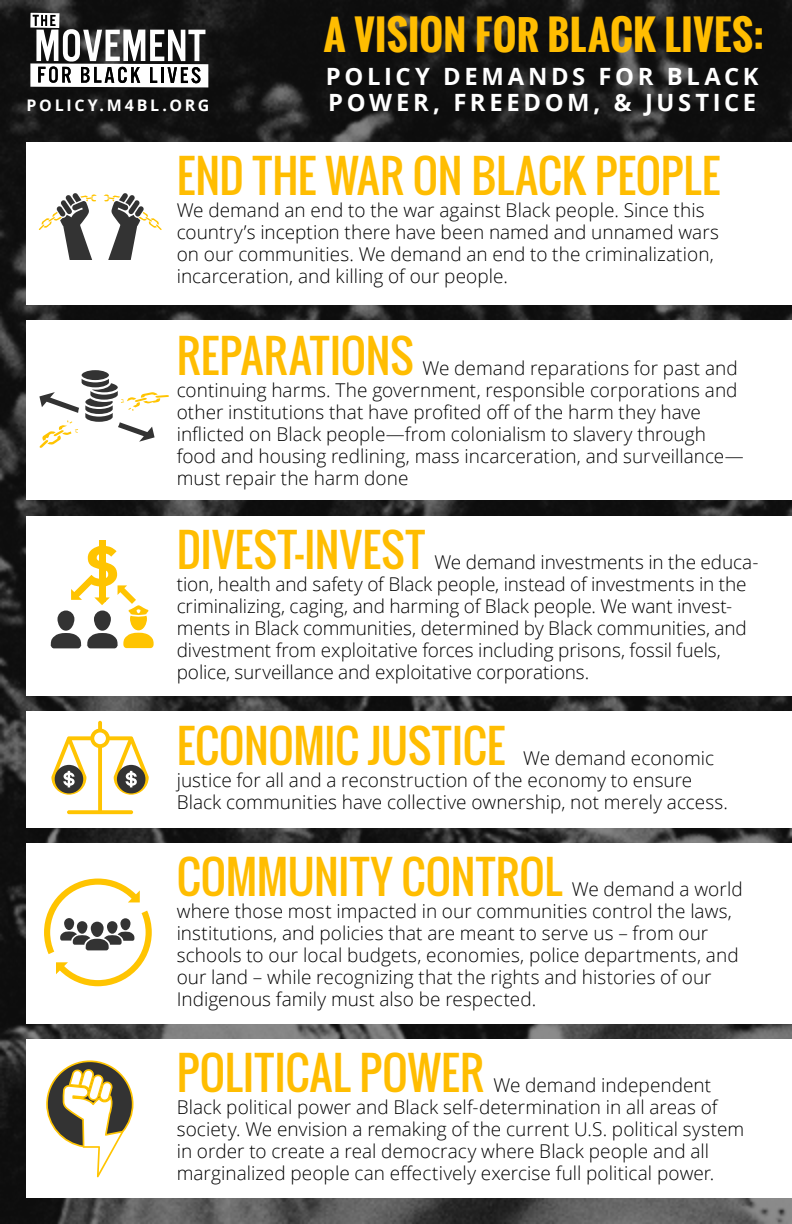
<style>
.page{position:relative;width:792px;height:1224px;background:#fff}
.page>*{position:absolute;margin:0;border:0;box-sizing:border-box;transform-origin:0 0}
.t1{font:44px "Oswald";color:#ffbd01}
.t2{font:700 40px "Oswald";letter-spacing:.015em;color:#ffbd01}
.t3{font:700 23.8px/26.2px "Open Sans";letter-spacing:.15em;color:#fff}
.t4{font:300 19px/22px "Open Sans";color:#000}
.t5{font:700 16px "Open Sans";letter-spacing:.17em;color:#fff}
</style>
<div class="page">
<img style="left:0;top:0;width:792px;height:1224px">
<div style="left:26px;top:321px;width:766px;height:179px;background:#fff"></div>
<div style="left:82px;top:370px;width:27px;height:10px;background:#333;border-radius:50%"></div>
<svg style="left:39px;top:379px;width:130px;height:69px"></svg>
<svg style="left:30px;top:13px;width:178px;height:74px"></svg>
<div style="left:26px;top:711px;width:766px;height:116px;background:#fff"></div>
<svg style="left:51px;top:721px;width:98px;height:93px"></svg>
<div style="left:26px;top:516px;width:766px;height:180px;background:#fff"></div>
<div style="left:99px;top:540px;width:6px;height:61px;background:#ffc401"></div>
<svg style="left:51px;top:543px;width:103px;height:105px"></svg>
<div style="left:26px;top:843px;width:766px;height:181px;background:#fff"></div>
<svg style="left:44px;top:879px;width:108px;height:107px"></svg>
<div style="left:120px;top:918px;width:10px;height:12px;background:#333;border-radius:5px"></div>
<div style="left:26px;top:1039px;width:766px;height:158px;background:#fff"></div>
<svg style="left:46px;top:1060px;width:88px;height:117px"></svg>
<div style="left:26px;top:143px;width:766px;height:162px;background:#fff"></div>
<svg style="left:104px;top:193px;width:58px;height:67px"></svg>
<svg style="left:39px;top:193px;width:58px;height:67px"></svg>
<p class="t5" style="left:26px;top:94px;width:184px">POLICY.M4BL.ORG</p>
<h2 class="t2" style="left:324px;top:4px;width:441px">A VISION FOR BLACK LIVES:</h2>
<p class="t3" style="left:326px;top:63px;width:434px">POLICY DEMANDS FOR BLACK<br>POWER, FREEDOM, &amp; JUSTICE</p>
<h1 class="t1" style="left:177px;top:143px;width:545px">END THE WAR ON BLACK PEOPLE</h1>
<p class="t4" style="left:177px;top:199px;width:544px">We demand an end to the war against Black people. Since this country’s inception there have been named and unnamed wars on our communities. We demand an end to the criminalization, incarceration, and killing of our people.</p>
<h1 class="t1" style="left:177px;top:322px;width:239px">REPARATIONS</h1>
<p class="t4" style="left:177px;top:356px;width:569px;text-indent:246px">We demand reparations for past and continuing harms. The government, responsible corporations and other institutions that have profited off of the harm they have inflicted on Black people—from colonialism to slavery through food and housing redlining, mass incarceration, and surveillance— must repair the harm done</p>
<h1 class="t1" style="left:177px;top:517px;width:250px">DIVEST–INVEST</h1>
<p class="t4" style="left:177px;top:551px;width:583px;text-indent:258px">We demand investments in the educa&shy;tion, health and safety of Black people, instead of investments in the criminalizing, caging, and harming of Black people. We want invest&shy;ments in Black communities, determined by Black communities, and divestment from exploitative forces including prisons, fossil fuels, police, surveillance and exploitative corporations.</p>
<h1 class="t1" style="left:177px;top:713px;width:330px">ECONOMIC JUSTICE</h1>
<p class="t4" style="left:177px;top:747px;width:553px;text-indent:346px">We demand economic justice for all and a reconstruction of the economy to ensure<br>Black communities have collective ownership, not merely access.</p>
<h1 class="t1" style="left:177px;top:844px;width:387px">COMMUNITY CONTROL</h1>
<p class="t4" style="left:177px;top:878px;width:568px;text-indent:395px">We demand a world where those most impacted in our communities control the laws, institutions, and policies that are meant to serve us – from our schools to our local budgets, economies, police departments, and our land – while recognizing that the rights and histories of our Indigenous family must also be respected.</p>
<h1 class="t1" style="left:177px;top:1040px;width:309px">POLITICAL POWER</h1>
<p class="t4" style="left:177px;top:1074px;width:569px;text-indent:317px">We demand independent Black political power and Black self-determination in all areas of society. We envision a remaking of the current U.S. political system in order to create a real democracy where Black people and all marginalized people can effectively exercise full political power.</p>
</div>
